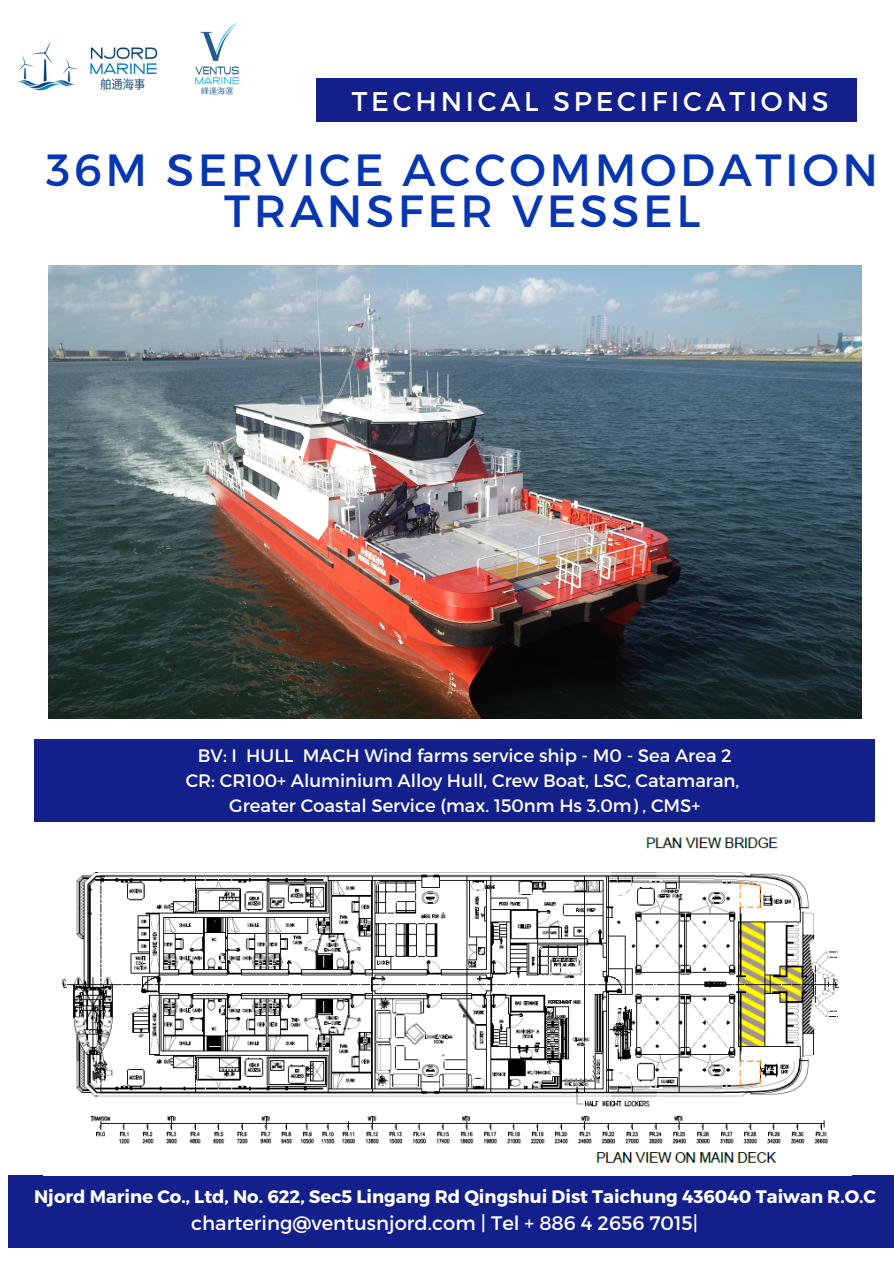
<style>
.page{position:relative;width:894px;height:1264px;background:#fff}
.page>*{position:absolute;margin:0;border:0;box-sizing:border-box;transform-origin:0 0}
.t1{font:45px "Montserrat";letter-spacing:.08em;color:#0636b2}
.t2{font:27px "Montserrat";letter-spacing:.14em;color:#fff}
.t3{font:19.5px "Montserrat";color:#fff}
.t4{font:18px "Montserrat";color:#fff}
.t5{font:700 18px "Montserrat";color:#fff}
</style>
<div class="page">
<img style="left:49px;top:265px;width:812px;height:453px">
<div style="left:315px;top:78px;width:541px;height:43px;background:#131f8b"></div>
<img style="left:17px;top:41px;width:139px;height:50px">
<div style="left:8px;top:1175px;width:885px;height:72px;background:#131f8b"></div>
<div style="left:35px;top:739px;width:840px;height:82px;background:#131f8b"></div>
<img style="left:156px;top:22px;width:83px;height:73px">
<img style="left:61px;top:837px;width:778px;height:326px">
<p class="t2" style="left:352px;top:83px;width:478px">TECHNICAL SPECIFICATIONS</p>
<p class="t1" style="left:46px;top:140px;width:833px">36M SERVICE ACCOMMODATION</p>
<p class="t1" style="left:224px;top:182px;width:477px">TRANSFER VESSEL</p>
<p class="t4" style="left:198px;top:744px;width:535px">BV: I HULL MACH Wind farms service ship - M0 - Sea Area 2</p>
<p class="t4" style="left:186px;top:769px;width:555px">CR: CR100+ Aluminium Alloy Hull, Crew Boat, LSC, Catamaran,</p>
<p class="t4" style="left:229px;top:793px;width:472px">Greater Coastal Service (max. 150nm Hs 3.0m) , CMS+</p>
<p class="t5" style="left:34px;top:1185px;width:843px">Njord Marine Co., Ltd, No. 622, Sec5 Lingang Rd Qingshui Dist Taichung 436040 Taiwan R.O.C</p>
<p class="t3" style="left:191px;top:1210px;width:508px">chartering@ventusnjord.com | Tel + 886 4 2656 7015|</p>
</div>
